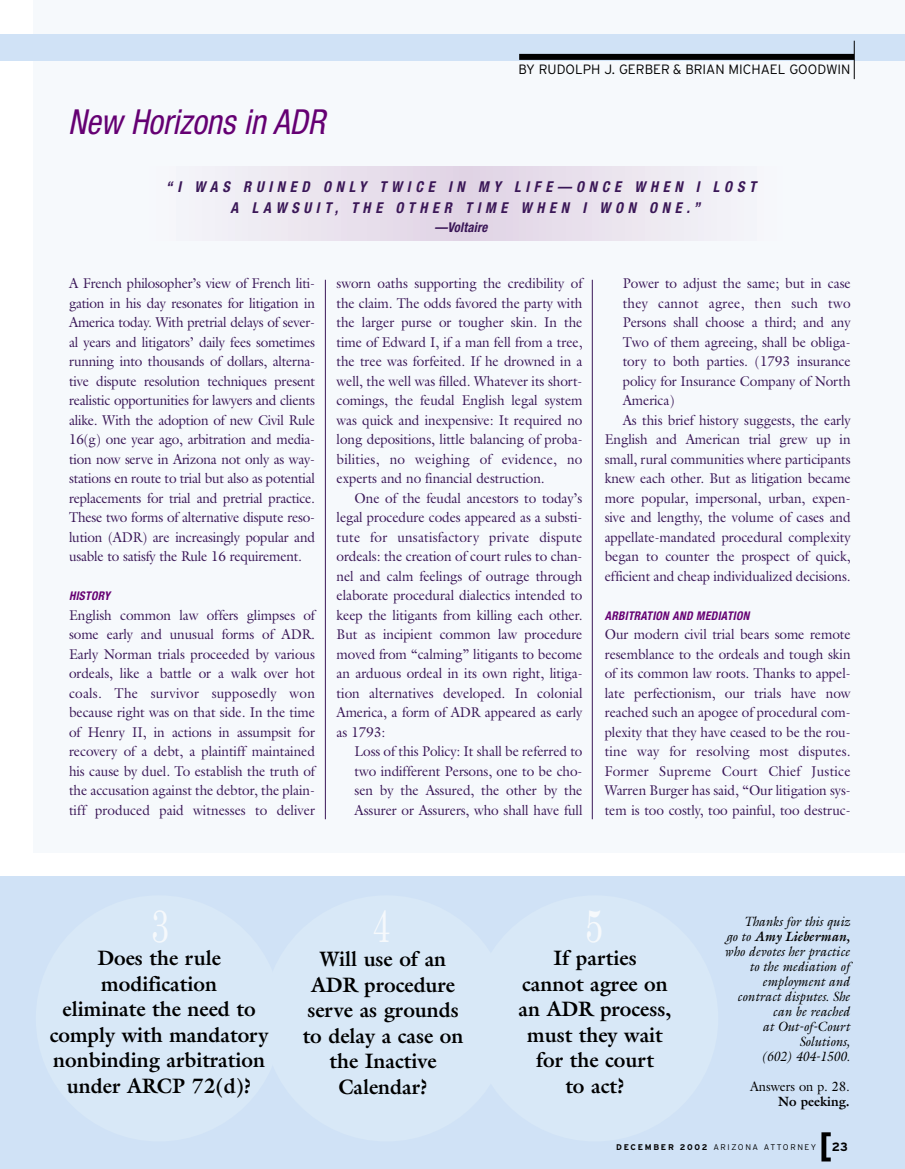
<style>
.page{position:relative;width:905px;height:1169px;background:#fff}
.page>*{position:absolute;margin:0;border:0;box-sizing:border-box;transform-origin:0 0}
.t1{font:46.05px "Century Schoolbook";color:#f6f9fc;scale:.71 1}
.t2{font:italic condensed 34.5px "Helvetica Neue";color:#650073;scale:.95 1}
.t3{font:700 21px/25.5px "Galliard";color:#000;text-align:center;scale:.95 1}
.t4{font:italic 700 condensed 15px/21px "Helvetica Neue";letter-spacing:.335em;color:#3a1757;text-align:center;scale:.95 1}
.t5{font:14.25px/19.5px "Galliard";letter-spacing:-.005em;color:#3a1757;text-align:justify;scale:.95 1}
.t6{font:14.25px "Galliard";letter-spacing:.015em;color:#3a1757;scale:.95 1}
.t7{font:italic 13.5px/15px "Galliard";color:#000;text-align:right;scale:.95 1}
.t8{font:300 13.5px "Interstate";color:#000}
.t9{font:13.5px "Galliard";color:#000;scale:.95 1}
.t10{font:700 13.5px "Galliard";color:#000;scale:.95 1}
.t11{font:italic 700 condensed 13.5px "Helvetica Neue";letter-spacing:.015em;color:#3a1757;scale:.95 1}
.t12{font:italic 700 condensed 12px "Helvetica Neue";letter-spacing:.03em;color:#650073;scale:.95 1}
.t13{font:700 12px "Interstate";color:#000}
.t14{font:300 8.25px "Interstate";letter-spacing:.19em;color:#000}
.s1{font-weight:700}
</style>
<div class="page">
<div style="left:34px;top:0;width:870px;height:853px;background:#f6f9fc"></div>
<div style="left:0;top:34px;width:904px;height:27px;background:#d0e2f6"></div>
<div style="left:0;top:876px;width:904px;height:292px;background:#d0e2f6"></div>
<svg style="left:821px;top:1132px;width:9px;height:29px"></svg>
<div style="left:519px;top:54px;width:335px;height:6px;background:#000"></div>
<hr style="left:853px;top:41px;width:1px;height:38px;background:#000">
<div style="left:36px;top:895px;width:246px;height:246px;background:#d8e8f7;border-radius:50%"></div>
<div style="left:263px;top:895px;width:246px;height:246px;background:#d8e8f7;border-radius:50%"></div>
<div style="left:472px;top:895px;width:246px;height:246px;background:#d8e8f7;border-radius:50%"></div>
<div style="left:176px;top:167px;width:580px;height:74px;background:#f3f4f9"></div>
<div style="left:215px;top:167px;width:502px;height:74px;background:#f1f0f6"></div>
<div style="left:248px;top:167px;width:436px;height:74px;background:#eeecf3"></div>
<div style="left:288px;top:167px;width:356px;height:74px;background:#ede7f0"></div>
<div style="left:327px;top:167px;width:277px;height:74px;background:#eae3ee"></div>
<div style="left:360px;top:167px;width:211px;height:74px;background:#e8dfec"></div>
<div style="left:393px;top:167px;width:145px;height:74px;background:#e5dbea"></div>
<div style="left:420px;top:167px;width:92px;height:74px;background:#e3d7e8"></div>
<div style="left:459px;top:167px;width:13px;height:74px;background:#e0d3e4"></div>
<hr style="left:325px;top:280px;width:1px;height:539px;background:#3a1757">
<hr style="left:592px;top:280px;width:1px;height:539px;background:#3a1757">
<h2 class="t2" style="left:68px;top:109px;width:272px">New Horizons in ADR</h2>
<p class="t8" style="left:518px;top:65px;width:333px">BY RUDOLPH J. GERBER &amp; BRIAN MICHAEL GOODWIN</p>
<p class="t4" style="left:166px;top:177px;width:622px">“I WAS RUINED ONLY TWICE IN MY LIFE—ONCE WHEN I LOST<br>A LAWSUIT, THE OTHER TIME WHEN I WON ONE.”</p>
<p class="t11" style="left:434px;top:222px;width:57px">—Voltaire</p>
<p class="t5" style="left:69px;top:275px;width:260px">A French philosopher’s view of French liti&shy;gation in his day resonates for litigation in America today. With pretrial delays of sever&shy;al years and litigators’ daily fees sometimes running into thousands of dollars, alterna&shy;tive dispute resolution techniques present realistic opportunities for lawyers and clients alike. With the adoption of new Civil Rule 16(g) one year ago, arbitration and media&shy;tion now serve in Arizona not only as way&shy;stations en route to trial but also as potential replacements for trial and pretrial practice.<br>These two forms of alternative dispute reso&shy;lution (ADR) are increasingly popular and usable to satisfy the Rule 16 requirement.</p>
<p class="t12" style="left:69px;top:591px;width:45px">HISTORY</p>
<p class="t5" style="left:69px;top:606px;width:260px">English common law offers glimpses of some early and unusual forms of ADR.<br>Early Norman trials proceeded by various ordeals, like a battle or a walk over hot coals. The survivor supposedly won because right was on that side. In the time of Henry II, in actions in assumpsit for recovery of a debt, a plaintiff maintained his cause by duel. To establish the truth of the accusation against the debtor, the plain&shy;tiff produced paid witnesses to deliver</p>
<p class="t5" style="left:336px;top:275px;width:260px">sworn oaths supporting the credibility of the claim. The odds favored the party with the larger purse or tougher skin. In the time of Edward I, if a man fell from a tree, the tree was forfeited. If he drowned in a well, the well was filled. Whatever its short&shy;comings, the feudal English legal system was quick and inexpensive: It required no long depositions, little balancing of proba&shy;bilities, no weighing of evidence, no experts and no financial destruction.</p>
<p class="t5" style="left:336px;top:489px;width:260px;text-indent:18px">One of the feudal ancestors to today’s legal procedure codes appeared as a substi&shy;tute for unsatisfactory private dispute ordeals: the creation of court rules to chan&shy;nel and calm feelings of outrage through elaborate procedural dialectics intended to keep the litigants from killing each other.<br>But as incipient common law procedure moved from “calming” litigants to become an arduous ordeal in its own right, litiga&shy;tion alternatives developed. In colonial America, a form of ADR appeared as early as 1793:</p>
<p class="t5" style="left:354px;top:743px;width:241px">Loss of this Policy: It shall be referred to two indifferent Persons, one to be cho&shy;sen by the Assured, the other by the Assurer or Assurers, who shall have full</p>
<p class="t5" style="left:622px;top:275px;width:241px">Power to adjust the same; but in case</p>
<p class="t6" style="left:622px;top:297px;width:241px">they cannot agree, then such two</p>
<p class="t5" style="left:622px;top:314px;width:241px">Persons shall choose a third; and any</p>
<p class="t5" style="left:622px;top:333px;width:241px">Two of them agreeing, shall be obliga-</p>
<p class="t5" style="left:622px;top:353px;width:241px">tory to both parties. (1793 insurance</p>
<p class="t5" style="left:622px;top:372px;width:241px">policy for Insurance Company of North</p>
<p class="t5" style="left:622px;top:392px;width:56px">America)</p>
<p class="t5" style="left:622px;top:411px;width:241px">As this brief history suggests, the early</p>
<p class="t5" style="left:604px;top:431px;width:260px">English and American trial grew up in</p>
<p class="t5" style="left:604px;top:450px;width:260px">small, rural communities where participants</p>
<p class="t5" style="left:604px;top:470px;width:260px">knew each other. But as litigation became</p>
<p class="t5" style="left:604px;top:489px;width:260px">more popular, impersonal, urban, expen-</p>
<p class="t5" style="left:604px;top:509px;width:260px">sive and lengthy, the volume of cases and</p>
<p class="t5" style="left:604px;top:528px;width:260px">appellate-mandated procedural complexity</p>
<p class="t5" style="left:604px;top:548px;width:260px">began to counter the prospect of quick,</p>
<p class="t5" style="left:604px;top:567px;width:260px">efficient and cheap individualized decisions.</p>
<p class="t12" style="left:604px;top:611px;width:154px">ARBITRATION AND MEDIATION</p>
<p class="t5" style="left:604px;top:626px;width:260px">Our modern civil trial bears some remote resemblance to the ordeals and tough skin of its common law roots. Thanks to appel&shy;late perfectionism, our trials have now reached such an apogee of procedural com&shy;plexity that they have ceased to be the rou&shy;tine way for resolving most disputes.<br>Former Supreme Court Chief Justice Warren Burger has said, “Our litigation sys&shy;tem is too costly, too painful, too destruc-</p>
<h1 class="t1" style="left:151px;top:896px;width:27px">3</h1>
<h1 class="t1" style="left:372px;top:896px;width:27px">4</h1>
<h1 class="t1" style="left:585px;top:896px;width:27px">5</h1>
<p class="t7" style="left:724px;top:915px;width:133px">Thanks for this quiz<br>go to <span class="s1">Amy Lieberman, </span>who devotes her practice to the mediation of employment and contract disputes. She can be reached<br>at Out-of-Court<br>Solutions,<br>(602) 404-1500.</p>
<p class="t9" style="left:750px;top:1081px;width:106px">Answers on p. 28.</p>
<p class="t10" style="left:778px;top:1096px;width:77px">No peeking.</p>
<h3 class="t3" style="left:50px;top:947px;width:232px">Does the rule modification<br>eliminate the need to comply with mandatory nonbinding arbitration under ARCP 72(d)?</h3>
<h3 class="t3" style="left:303px;top:948px;width:171px">Will use of an<br>ADR procedure serve as grounds to delay a case on the Inactive<br>Calendar?</h3>
<h3 class="t3" style="left:518px;top:947px;width:162px">If parties<br>cannot agree on an ADR process, must they wait for the court<br>to act?</h3>
<p class="t14" style="left:616px;top:1144px;width:202px"><span class="s1">DECEMBER 2002</span> ARIZONA ATTORNEY</p>
<p class="t13" style="left:832px;top:1142px;width:17px">23</p>
</div>
